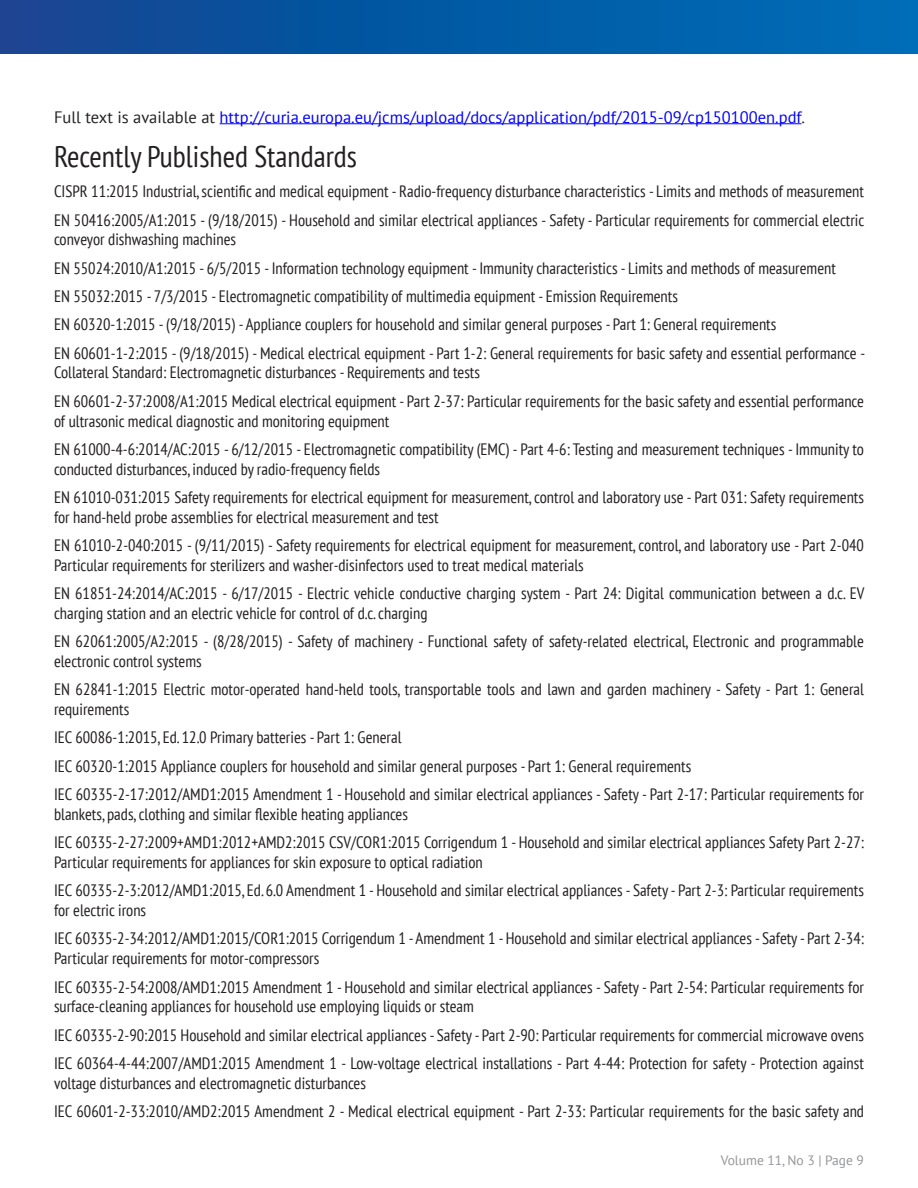
<style>
.page{position:relative;width:918px;height:1188px;background:#fff}
.page>*{position:absolute;margin:0;border:0;box-sizing:border-box;transform-origin:0 0}
.t1{font:condensed 30px "PT Sans";color:#231f20}
.t2{font:condensed 16.5px/28.3px "PT Sans";color:#231f20}
.t3{font:16.5px "PT Sans";color:#00f}
.t4{font:13.5px "PT Sans";color:#939598}
.s1{color:#231f20}
</style>
<div class="page">
<hr style="left:220px;top:123px;width:581px;height:1px;background:#00f">
<div style="left:0;top:0;width:918px;height:54px;background:linear-gradient(to right,#134591,#006eb7)"></div>
<p class="t3" style="left:54px;top:106px;width:753px"><span class="s1">Full text is available at</span> http://curia.europa.eu/jcms/upload/docs/application/pdf/2015-09/cp150100en.pdf<span class="s1">.</span></p>
<h1 class="t1" style="left:54px;top:137px;width:305px">Recently Published Standards</h1>
<p class="t2" style="left:54px;top:177px;width:812px">CISPR 11:2015 Industrial, scientific and medical equipment - Radio-frequency disturbance characteristics - Limits and methods of measurement<br>EN 50416:2005/A1:2015 - (9/18/2015) - Household and similar electrical appliances - Safety - Particular requirements for commercial electric</p>
<p class="t2" style="left:54px;top:225px;width:813px">conveyor dishwashing machines<br>EN 55024:2010/A1:2015 - 6/5/2015 - Information technology equipment - Immunity characteristics - Limits and methods of measurement<br>EN 55032:2015 - 7/3/2015 - Electromagnetic compatibility of multimedia equipment - Emission Requirements<br>EN 60320-1:2015 - (9/18/2015) - Appliance couplers for household and similar general purposes - Part 1: General requirements<br>EN 60601-1-2:2015 - (9/18/2015) - Medical electrical equipment - Part 1-2: General requirements for basic safety and essential performance -</p>
<p class="t2" style="left:54px;top:358px;width:812px">Collateral Standard: Electromagnetic disturbances - Requirements and tests<br>EN 60601-2-37:2008/A1:2015 Medical electrical equipment - Part 2-37: Particular requirements for the basic safety and essential performance</p>
<p class="t2" style="left:54px;top:406px;width:812px">of ultrasonic medical diagnostic and monitoring equipment<br>EN 61000-4-6:2014/AC:2015 - 6/12/2015 - Electromagnetic compatibility (EMC) - Part 4-6: Testing and measurement techniques - Immunity to</p>
<p class="t2" style="left:54px;top:454px;width:812px">conducted disturbances, induced by radio-frequency fields<br>EN 61010-031:2015 Safety requirements for electrical equipment for measurement, control and laboratory use - Part 031: Safety requirements</p>
<p class="t2" style="left:54px;top:502px;width:811px">for hand-held probe assemblies for electrical measurement and test<br>EN 61010-2-040:2015 - (9/11/2015) - Safety requirements for electrical equipment for measurement, control, and laboratory use - Part 2-040</p>
<p class="t2" style="left:54px;top:551px;width:812px">Particular requirements for sterilizers and washer-disinfectors used to treat medical materials<br>EN 61851-24:2014/AC:2015 - 6/17/2015 - Electric vehicle conductive charging system - Part 24: Digital communication between a d.c. EV</p>
<p class="t2" style="left:54px;top:599px;width:811px">charging station and an electric vehicle for control of d.c. charging<br>EN 62061:2005/A2:2015 - (8/28/2015) - Safety of machinery - Functional safety of safety-related electrical, Electronic and programmable</p>
<p class="t2" style="left:54px;top:647px;width:812px">electronic control systems<br>EN 62841-1:2015 Electric motor-operated hand-held tools, transportable tools and lawn and garden machinery - Safety - Part 1: General</p>
<p class="t2" style="left:54px;top:695px;width:812px">requirements<br>IEC 60086-1:2015, Ed. 12.0 Primary batteries - Part 1: General<br>IEC 60320-1:2015 Appliance couplers for household and similar general purposes - Part 1: General requirements<br>IEC 60335-2-17:2012/AMD1:2015 Amendment 1 - Household and similar electrical appliances - Safety - Part 2-17: Particular requirements for</p>
<p class="t2" style="left:54px;top:800px;width:811px">blankets, pads, clothing and similar flexible heating appliances<br>IEC 60335-2-27:2009+AMD1:2012+AMD2:2015 CSV/COR1:2015 Corrigendum 1 - Household and similar electrical appliances Safety Part 2-27:</p>
<p class="t2" style="left:54px;top:848px;width:812px">Particular requirements for appliances for skin exposure to optical radiation<br>IEC 60335-2-3:2012/AMD1:2015, Ed. 6.0 Amendment 1 - Household and similar electrical appliances - Safety - Part 2-3: Particular requirements</p>
<p class="t2" style="left:54px;top:896px;width:811px">for electric irons<br>IEC 60335-2-34:2012/AMD1:2015/COR1:2015 Corrigendum 1 - Amendment 1 - Household and similar electrical appliances - Safety - Part 2-34:</p>
<p class="t2" style="left:54px;top:944px;width:812px">Particular requirements for motor-compressors<br>IEC 60335-2-54:2008/AMD1:2015 Amendment 1 - Household and similar electrical appliances - Safety - Part 2-54: Particular requirements for</p>
<p class="t2" style="left:54px;top:992px;width:811px">surface-cleaning appliances for household use employing liquids or steam<br>IEC 60335-2-90:2015 Household and similar electrical appliances - Safety - Part 2-90: Particular requirements for commercial microwave ovens<br>IEC 60364-4-44:2007/AMD1:2015 Amendment 1 - Low-voltage electrical installations - Part 4-44: Protection for safety - Protection against</p>
<p class="t2" style="left:54px;top:1068px;width:812px">voltage disturbances and electromagnetic disturbances<br>IEC 60601-2-33:2010/AMD2:2015 Amendment 2 - Medical electrical equipment - Part 2-33: Particular requirements for the basic safety and</p>
<p class="t4" style="left:721px;top:1152px;width:145px">Volume 11, No 3 | Page 9</p>
</div>
